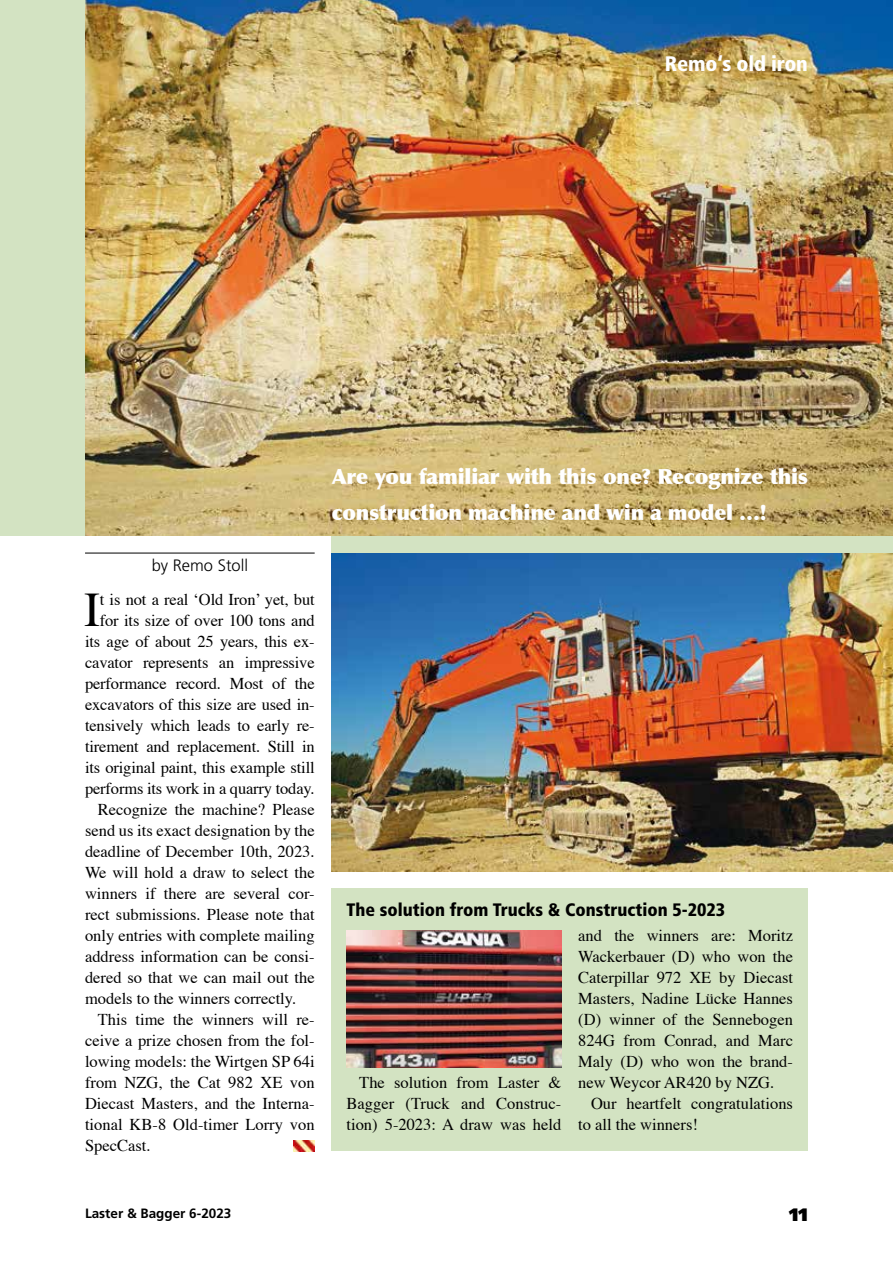
<style>
.page{position:relative;width:893px;height:1263px;background:#fff}
.page>*{position:absolute;margin:0;border:0;box-sizing:border-box;transform-origin:0 0}
.t1{font:48.3px "Times";color:#000}
.t2{font:900 21px/36px "Optima";letter-spacing:-.01em;color:#fff}
.t3{font:900 condensed 21px "Frutiger LT Std";color:#fff}
.t4{font:900 condensed 18px "Frutiger LT Std";color:#000}
.t5{font:900 18px "Frutiger LT Std";color:#000}
.t6{font:16.5px/21px "Times";color:#000;text-align:justify}
.t7{font:300 16.5px "Frutiger LT Std";color:#000}
.t8{font:700 13.5px "Frutiger LT Std";color:#000}
</style>
<div class="page">
<div style="left:0;top:0;width:893px;height:535px;background:#d3e3c2"></div>
<div style="left:332px;top:522px;width:561px;height:350px;background:#d3e3c2"></div>
<div style="left:332px;top:888px;width:476px;height:263px;background:#d3e3c2"></div>
<img style="left:85px;top:0;width:808px;height:535px">
<img style="left:332px;top:553px;width:561px;height:319px">
<img style="left:347px;top:930px;width:214px;height:138px">
<hr style="left:85px;top:553px;width:230px;height:1px;background:#000">
<img style="left:293px;top:1140px;width:22px;height:11px">
<p class="t3" style="left:665px;top:51px;width:144px">Remo‘s old iron</p>
<p class="t3" style="left:706px;top:51px;width:103px">Geschichte</p>
<p class="t7" style="left:152px;top:555px;width:98px">by Remo Stoll</p>
<h1 class="t1" style="left:84px;top:579px;width:18px">I</h1>
<p class="t6" style="left:100px;top:590px;width:216px">t is not a real ‘Old Iron’ yet, but</p>
<p class="t6" style="left:100px;top:611px;width:216px">for its size of over 100 tons and</p>
<p class="t6" style="left:85px;top:632px;width:231px">its age of about 25 years, this ex-</p>
<p class="t6" style="left:85px;top:653px;width:231px">cavator represents an impressive</p>
<p class="t6" style="left:85px;top:674px;width:231px">performance record. Most of the</p>
<p class="t6" style="left:85px;top:695px;width:231px">excavators of this size are used in-</p>
<p class="t6" style="left:85px;top:716px;width:231px">tensively which leads to early re-</p>
<p class="t6" style="left:85px;top:737px;width:231px">tirement and replacement. Still in</p>
<p class="t6" style="left:85px;top:758px;width:231px">its original paint, this example still</p>
<p class="t6" style="left:85px;top:779px;width:231px">performs its work in a quarry today.</p>
<p class="t6" style="left:98px;top:800px;width:218px">Recognize the machine? Please</p>
<p class="t6" style="left:85px;top:821px;width:231px">send us its exact designation by the</p>
<p class="t6" style="left:85px;top:842px;width:231px">deadline of December 10th, 2023.</p>
<p class="t6" style="left:85px;top:863px;width:231px">We will hold a draw to select the</p>
<p class="t6" style="left:85px;top:884px;width:231px">winners if there are several cor-</p>
<p class="t6" style="left:85px;top:905px;width:231px">rect submissions. Please note that</p>
<p class="t6" style="left:85px;top:926px;width:231px">only entries with complete mailing</p>
<p class="t6" style="left:85px;top:947px;width:231px">address information can be consi-</p>
<p class="t6" style="left:85px;top:968px;width:231px">dered so that we can mail out the</p>
<p class="t6" style="left:85px;top:989px;width:213px">models to the winners correctly.</p>
<p class="t6" style="left:98px;top:1010px;width:218px">This time the winners will re-</p>
<p class="t6" style="left:85px;top:1031px;width:231px">ceive a prize chosen from the fol-</p>
<p class="t6" style="left:85px;top:1052px;width:231px">lowing models: the Wirtgen SP 64i</p>
<p class="t6" style="left:85px;top:1073px;width:231px">from NZG, the Cat 982 XE von</p>
<p class="t6" style="left:85px;top:1094px;width:231px">Diecast Masters, and the Interna-</p>
<p class="t6" style="left:85px;top:1115px;width:231px">tional KB-8 Old-timer Lorry von</p>
<p class="t6" style="left:85px;top:1136px;width:67px">SpecCast.</p>
<p class="t2" style="left:332px;top:458px;width:478px">Are you familiar with this one? Recognize this construction machine and win a model …!</p>
<p class="t4" style="left:347px;top:899px;width:380px">The solution from Trucks &amp; Construction 5-2023</p>
<p class="t6" style="left:347px;top:1073px;width:216px;text-indent:13px">The solution from Laster &amp; Bagger (Truck and Construc&shy;tion) 5-2023: A draw was held</p>
<p class="t6" style="left:578px;top:926px;width:216px">and the winners are: Moritz Wackerbauer (D) who won the Caterpillar 972 XE by Diecast Masters, Nadine Lücke Hannes (D) winner of the Sennebogen 824G from Conrad, and Marc Maly (D) who won the brand&shy;new Weycor AR420 by NZG.</p>
<p class="t6" style="left:578px;top:1094px;width:216px;text-indent:13px">Our heartfelt congratulations to all the winners!</p>
<p class="t8" style="left:85px;top:1205px;width:148px">Laster &amp; Bagger 6-2023</p>
<p class="t5" style="left:789px;top:1204px;width:20px">11</p>
</div>
